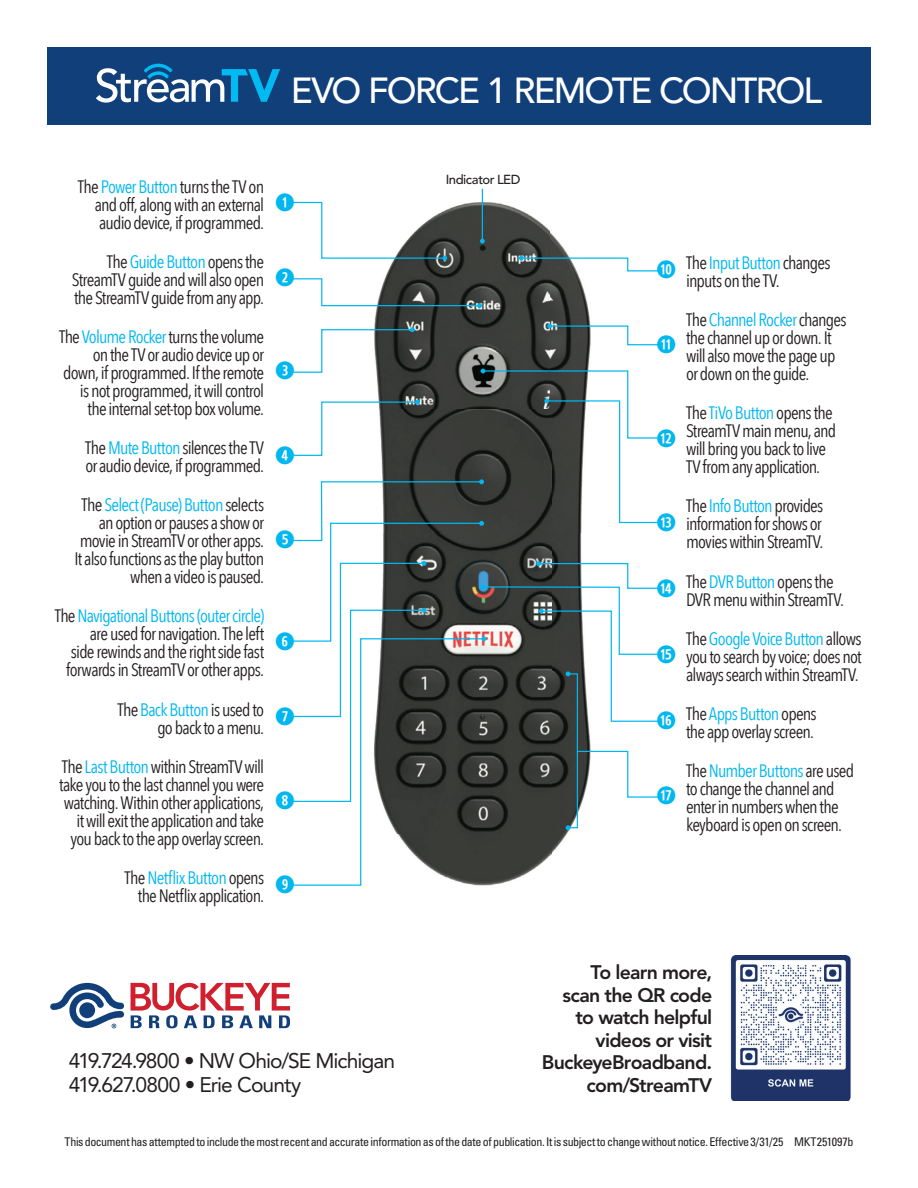
<style>
.page{position:relative;width:918px;height:1188px;background:#fff}
.page>*{position:absolute;margin:0;border:0;box-sizing:border-box;transform-origin:0 0}
.t1{font:500 36px "Avenir LT Std";letter-spacing:-.055em;color:#fff}
.t2{font:24px "Combi Numerals Ltd";color:#00b7f0}
.t3{font:21px/24px "Avenir LT Std";letter-spacing:-.045em;color:#231f20}
.t4{font:800 19.5px/22.5px "Avenir LT Std";letter-spacing:-.04em;color:#231f20;text-align:right}
.t5{font:18px/18px "Avenir Next Condensed";letter-spacing:-.045em;color:#231f20}
.t6{font:500 13.05px "Avenir LT Std";letter-spacing:-.035em;color:#231f20}
.t7{font:condensed 12px "Univers LT Std";letter-spacing:-.035em;color:#231f20}
.s1{color:#00b7f0}
.s2{font-family:"Combi Numerals Ltd";font-size:24px;color:#00b7f0}
</style>
<div class="page">
<img style="left:374px;top:198px;width:217px;height:688px">
<hr style="left:482px;top:189px;width:1px;height:52px;background:#00b7f0">
<svg style="left:480px;top:239px;width:5px;height:5px"></svg>
<svg style="left:293px;top:803px;width:192px;height:83px"></svg>
<div style="left:567px;top:673px;width:11px;height:155px;border:1px solid #00b7f0"></div>
<svg style="left:566px;top:825px;width:4px;height:5px"></svg>
<svg style="left:519px;top:256px;width:140px;height:16px"></svg>
<svg style="left:292px;top:201px;width:155px;height:60px"></svg>
<svg style="left:290px;top:324px;width:370px;height:479px"></svg>
<svg style="left:291px;top:278px;width:191px;height:30px"></svg>
<div style="left:47px;top:47px;width:824px;height:78px;background:#103f7a"></div>
<svg style="left:96px;top:64px;width:184px;height:39px"></svg>
<svg style="left:50px;top:983px;width:74px;height:45px"></svg>
<svg style="left:131px;top:983px;width:159px;height:45px"></svg>
<img style="left:730px;top:956px;width:121px;height:145px">
<h1 class="t1" style="left:291px;top:69px;width:533px">EVO FORCE 1 REMOTE CONTROL</h1>
<p class="t5" style="left:95px;top:177px;width:171px;text-align:justify;text-indent:-17px">The <span class="s1">Power Button</span> turns the TV on and off, along with an external audio device, if programmed.</p>
<p class="t5" style="left:72px;top:252px;width:194px;text-align:justify;text-indent:35px">The <span class="s1">Guide Button</span> opens the StreamTV guide and will also open the StreamTV guide from any app.</p>
<h2 class="t2" style="left:275px;top:189px;width:21px">➊</h2>
<h2 class="t2" style="left:275px;top:264px;width:21px">➋</h2>
<p class="t6" style="left:446px;top:172px;width:76px">Indicator LED</p>
<p class="t5" style="left:686px;top:253px;width:146px;text-indent:-30px"><span class="s2">➓</span> The <span class="s1">Input Button</span> changes inputs on the TV.</p>
<p class="t5" style="left:59px;top:327px;width:207px;text-align:right">The <span class="s1">Volume Rocker</span> turns the volume on the TV or audio device up or down, if programmed. If the remote is not programmed, it will control the internal set-top box volume.</p>
<h2 class="t2" style="left:275px;top:357px;width:21px">➌</h2>
<p class="t5" style="left:85px;top:438px;width:211px">The <span class="s1">Mute Button</span> silences the TV<br>or audio device, if programmed. <sup>➍</sup></p>
<p class="t5" style="left:74px;top:495px;width:191px;text-align:right">The <span class="s1">Select (Pause) Button</span> selects an option or pauses a show or movie in StreamTV or other apps.<br>It also functions as the play button when a video is paused.</p>
<h2 class="t2" style="left:275px;top:525px;width:21px">➎</h2>
<p class="t5" style="left:55px;top:606px;width:211px;text-align:right">The <span class="s1">Navigational Buttons(outer circle) </span>are used for navigation. The left<br>side rewinds and the right side fast forwards in StreamTV or other apps.</p>
<h2 class="t2" style="left:275px;top:627px;width:21px">➏</h2>
<p class="t5" style="left:157px;top:699px;width:139px;text-indent:-40px">The <span class="s1">Back Button</span> is used to<br>go back to a menu. <sup>➐</sup></p>
<p class="t5" style="left:59px;top:757px;width:207px;text-align:right">The <span class="s1">Last Button</span> within StreamTV will take you to the last channel you were watching. Within other applications, it will exit the application and take you back to the app overlay screen.</p>
<h2 class="t2" style="left:275px;top:787px;width:21px">➑</h2>
<p class="t5" style="left:138px;top:868px;width:158px;text-indent:-13px">The <span class="s1">Netflix Button</span> opens<br>the Netflix application. <sup>➒</sup></p>
<p class="t3" style="left:69px;top:1049px;width:328px">419.724.9800 • NW Ohio/SE Michigan<br>419.627.0800 • Erie County</p>
<h2 class="t2" style="left:656px;top:331px;width:21px">⓫</h2>
<h2 class="t2" style="left:656px;top:424px;width:21px">⓬</h2>
<p class="t5" style="left:686px;top:310px;width:162px">The <span class="s1">Channel Rocker</span> changes the channel up or down. It will also move the page up or down on the guide.</p>
<p class="t5" style="left:686px;top:403px;width:152px">The <span class="s1">TiVo Button</span> opens the<br>StreamTV main menu, and will bring you back to live<br>TV from any application.</p>
<p class="t5" style="left:686px;top:496px;width:139px;text-align:justify">The <span class="s1">Info Button</span> provides information for shows or movies within StreamTV.</p>
<p class="t5" style="left:686px;top:571px;width:159px;text-indent:-30px"><span class="s2">⓮</span> The <span class="s1">DVR Button</span> opens the<br>DVR menu within StreamTV.</p>
<h2 class="t2" style="left:656px;top:641px;width:21px">⓯</h2>
<h2 class="t2" style="left:656px;top:508px;width:21px">⓭</h2>
<p class="t5" style="left:686px;top:628px;width:177px;text-align:justify">The <span class="s1">Google Voice Button</span> allows you to search by voice; does not always search within StreamTV.</p>
<p class="t5" style="left:656px;top:704px;width:162px;text-align:right"><span class="s2">⓰</span> The <span class="s1">Apps Button</span> opens the app overlay screen.</p>
<h2 class="t2" style="left:656px;top:782px;width:21px">⓱</h2>
<p class="t5" style="left:686px;top:761px;width:170px">The <span class="s1">Number Buttons</span> are used to change the channel and enter in numbers when the keyboard is open on screen.</p>
<p class="t4" style="left:542px;top:961px;width:172px">To learn more,<br>scan the QR code to watch helpful videos or visit<br>BuckeyeBroadband. com/StreamTV</p>
<p class="t7" style="left:65px;top:1134px;width:790px">This document has attempted to include the most recent and accurate information as of the date of publication. It is subject to change without notice. Effective 3/31/25 MKT251097b</p>
</div>
